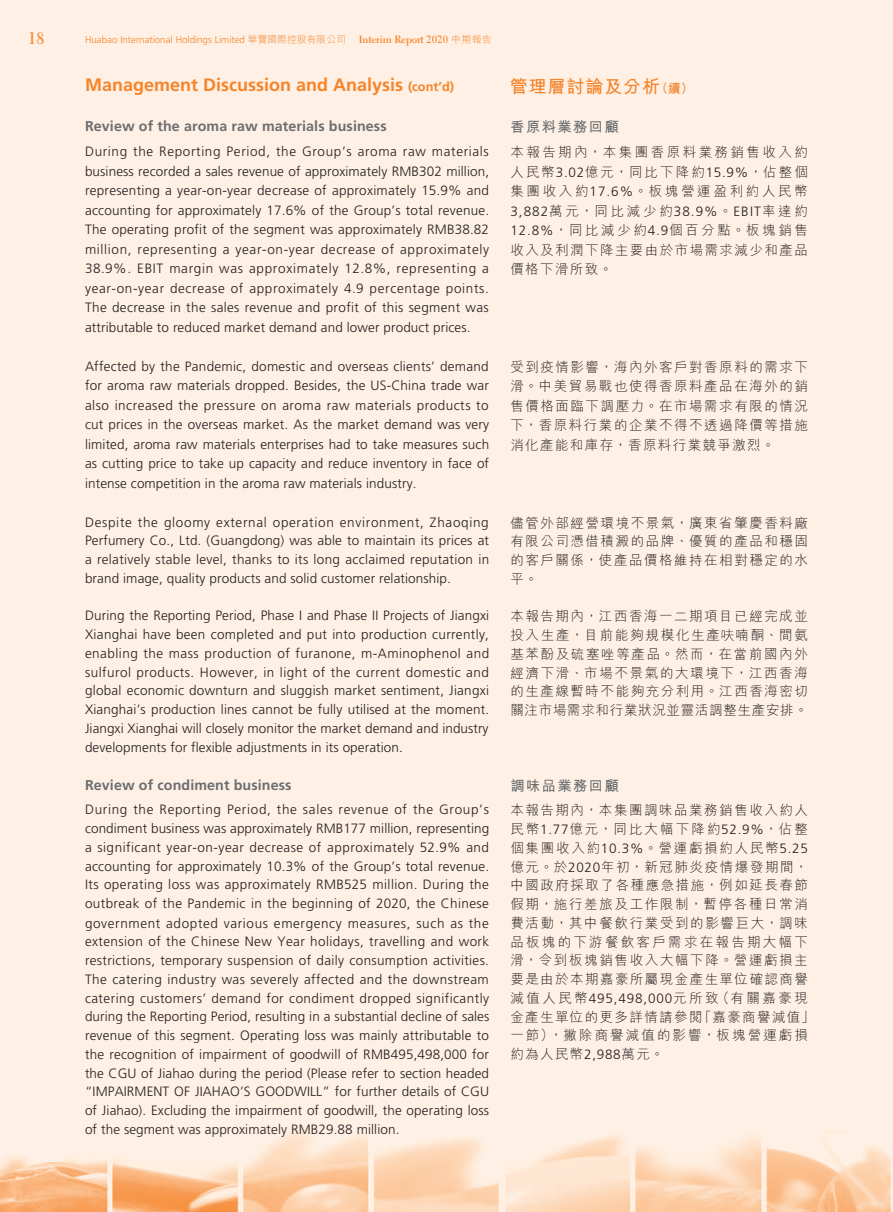
<style>
.page{position:relative;width:893px;height:1212px;background:#fff}
.page>*{position:absolute;margin:0;border:0;box-sizing:border-box;transform-origin:0 0}
.t1{font:700 18px "Frutiger LT Std";color:#f5842a}
.t2{font:700 18px "M Hei HK";letter-spacing:.05em;color:#f5842a}
.t3{font:700 16.5px "Electra LT Std";color:#f5842a;scale:.92 1}
._02_H2{font:700 14.25px "Frutiger LT Std";letter-spacing:.01em;color:#6c6d70}
._02_H2_C{font:700 14.25px "M Hei HK";letter-spacing:.105em;color:#6c6d70}
._00_txt{font:300 13.5px/18.8px "Frutiger LT Std";letter-spacing:.01em;color:#231f20;text-align:justify}
._00_txt_C{font:300 13.5px/18.8px "M Hei HK";letter-spacing:.115em;color:#231f20;text-align:justify}
.t4{font:300 9.75px "Frutiger LT Std";color:#f5842a}
.s1{font-family:"M Hei HK"}
.s2{font-family:"Electra LT Std";font-weight:700;font-size:10.5px}
.s3{font-size:12.75px}
.s4{font-family:"Frutiger LT Std"}
</style>
<div class="page">
<div style="left:0;top:0;width:892px;height:1212px;background:#fef0e4"></div>
<svg style="left:722px;top:629px;width:12px;height:12px"></svg>
<p class="t3" style="left:28px;top:28px;width:19px">18</p>
<p class="t4" style="left:85px;top:34px;width:408px">Huabao International Holdings Limited <span class="s1">華寶國際控股有限公司</span> <span class="s2">Interim Report 2020</span> <span class="s1">中期報告</span></p>
<h1 class="t1" style="left:85px;top:75px;width:371px">Management Discussion and Analysis <span class="s3">(cont’d)</span></h1>
<h1 class="t2" style="left:510px;top:73px;width:185px">管理層討論及分析<span class="s3">（續）</span></h1>
<p class="_02_H2" style="left:85px;top:118px;width:303px">Review of the aroma raw materials business</p>
<p class="_00_txt" style="left:85px;top:142px;width:406px;line-height:19.5px">During the Reporting Period, the Group’s aroma raw materials business recorded a sales revenue of approximately RMB302 million, representing a year-on-year decrease of approximately 15.9% and accounting for approximately 17.6% of the Group’s total revenue.<br>The operating profit of the segment was approximately RMB38.82 million, representing a year-on-year decrease of approximately 38.9%. EBIT margin was approximately 12.8%, representing a year-on-year decrease of approximately 4.9 percentage points.<br>The decrease in the sales revenue and profit of this segment was attributable to reduced market demand and lower product prices.</p>
<p class="_00_txt" style="left:85px;top:356px;width:406px;line-height:19.5px">Affected by the Pandemic, domestic and overseas clients’ demand for aroma raw materials dropped. Besides, the US-China trade war also increased the pressure on aroma raw materials products to cut prices in the overseas market. As the market demand was very limited, aroma raw materials enterprises had to take measures such as cutting price to take up capacity and reduce inventory in face of intense competition in the aroma raw materials industry.</p>
<p class="_00_txt" style="left:85px;top:513px;width:406px">Despite the gloomy external operation environment, Zhaoqing Perfumery Co., Ltd. (Guangdong) was able to maintain its prices at a relatively stable level, thanks to its long acclaimed reputation in brand image, quality products and solid customer relationship.</p>
<p class="_00_txt" style="left:85px;top:607px;width:406px">During the Reporting Period, Phase I and Phase II Projects of Jiangxi Xianghai have been completed and put into production currently, enabling the mass production of furanone, m-Aminophenol and sulfurol products. However, in light of the current domestic and global economic downturn and sluggish market sentiment, Jiangxi Xianghai’s production lines cannot be fully utilised at the moment.<br>Jiangxi Xianghai will closely monitor the market demand and industry developments for flexible adjustments in its operation.</p>
<p class="_02_H2" style="left:85px;top:776px;width:208px">Review of condiment business</p>
<p class="_00_txt" style="left:85px;top:800px;width:406px">During the Reporting Period, the sales revenue of the Group’s condiment business was approximately RMB177 million, representing a significant year-on-year decrease of approximately 52.9% and accounting for approximately 10.3% of the Group’s total revenue.<br>Its operating loss was approximately RMB525 million. During the outbreak of the Pandemic in the beginning of 2020, the Chinese government adopted various emergency measures, such as the extension of the Chinese New Year holidays, travelling and work restrictions, temporary suspension of daily consumption activities.<br>The catering industry was severely affected and the downstream catering customers’ demand for condiment dropped significantly during the Reporting Period, resulting in a substantial decline of sales revenue of this segment. Operating loss was mainly attributable to the recognition of impairment of goodwill of RMB495,498,000 for the CGU of Jiahao during the period (Please refer to section headed “IMPAIRMENT OF JIAHAO’S GOODWILL” for further details of CGU of Jiahao). Excluding the impairment of goodwill, the operating loss of the segment was approximately RMB29.88 million.</p>
<p class="_02_H2_C" style="left:510px;top:116px;width:110px">香原料業務回顧</p>
<p class="_00_txt_C" style="left:510px;top:142px;width:299px;line-height:19.5px">本報告期內，本集團香原料業務銷售收入約人民幣<span class="s4">3.02</span>億元，同比下降約<span class="s4">15.9%</span>，佔整個集團收入約<span class="s4">17.6%</span>。板塊營運盈利約人民幣<span class="s4">3,882</span>萬元，同比減少約<span class="s4">38.9%</span>。<span class="s4">EBIT</span>率達約<span class="s4">12.8%</span>，同比減少約<span class="s4">4.9</span>個百分點。板塊銷售收入及利潤下降主要由於市場需求減少和產品價格下滑所致。</p>
<p class="_00_txt_C" style="left:510px;top:356px;width:299px;line-height:19.5px">受到疫情影響，海內外客戶對香原料的需求下滑。中美貿易戰也使得香原料產品在海外的銷售價格面臨下調壓力。在市場需求有限的情況下，香原料行業的企業不得不透過降價等措施消化產能和庫存，香原料行業競爭激烈。</p>
<p class="_00_txt_C" style="left:510px;top:513px;width:299px">儘管外部經營環境不景氣，廣東省肇慶香料廠有限公司憑借積澱的品牌、優質的產品和穩固的客戶關係，使產品價格維持在相對穩定的水平。</p>
<p class="_00_txt_C" style="left:510px;top:606px;width:299px">本報告期內，江西香海一二期項目已經完成並投入生產，目前能夠規模化生產 喃酮、間氨基苯酚及硫塞唑等產品。然而，在當前國內外經濟下滑、市場不景氣的大環境下，江西香海的生產線暫時不能夠充分利用。江西香海密切關注市場需求和行業狀況並靈活調整生產安排。</p>
<p class="_02_H2_C" style="left:510px;top:775px;width:110px">調味品業務回顧</p>
<p class="_00_txt_C" style="left:510px;top:800px;width:306px;text-align:left">本報告期內，本集團調味品業務銷售收入約人民幣<span class="s4">1.77</span>億元，同比大幅下降約<span class="s4">52.9%</span>，佔整個集團收入約<span class="s4">10.3%</span>。營運虧損約人民幣<span class="s4">5.25</span>億元。於<span class="s4">2020</span>年初，新冠肺炎疫情爆發期間，中國政府採取了各種應急措施，例如延長春節假期，施行差旅及工作限制，暫停各種日常消費活動，其中餐飲行業受到的影響巨大，調味品板塊的下游餐飲客戶需求在報告期大幅下滑，令到板塊銷售收入大幅下降。營運虧損主要是由於本期嘉豪所屬現金產生單位確認商譽減值人民幣<span class="s4">495,498,000</span>元所致（有關嘉豪現金產生單位的更多詳情請參閱「嘉豪商譽減值」一節），撇除商譽減值的影響，板塊營運虧損約為人民幣<span class="s4">2,988</span>萬元。</p>
</div>
